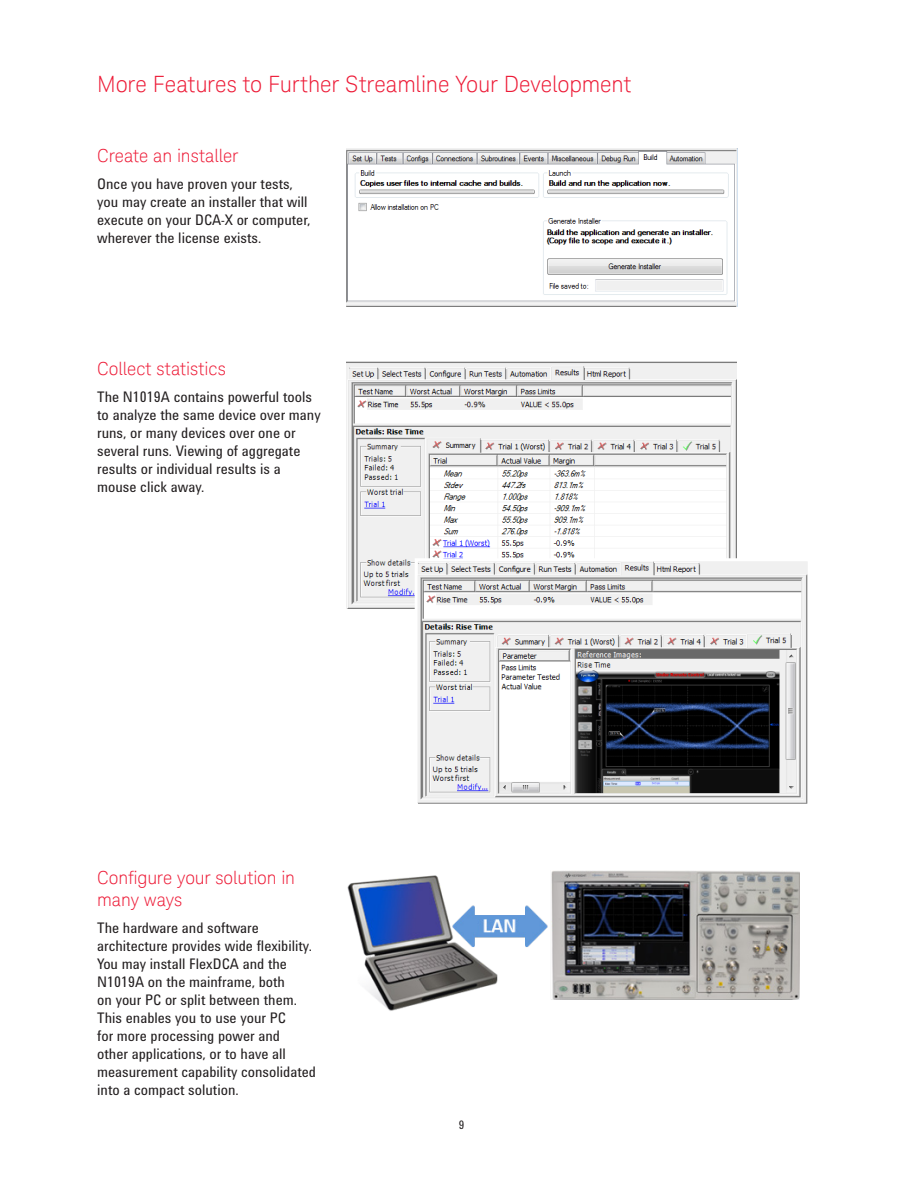
<style>
.page{position:relative;width:918px;height:1188px;background:#fff}
.page>*{position:absolute;margin:0;border:0;box-sizing:border-box;transform-origin:0 0}
.K_Heading_1{font:300 22.5px "Keysight Sans";letter-spacing:-.005em;color:#ed1a36}
.K_Heading_2{font:300 18px/22.5px "Keysight Sans";letter-spacing:-.005em;color:#ed1a36}
.Body_Text{font:15px/18px "Agilent Condensed CFF";color:#231f20}
.t1{font:12px "Agilent Condensed CFF";color:#231f20}
</style>
<div class="page">
<img style="left:347px;top:149px;width:390px;height:157px">
<img style="left:347px;top:871px;width:453px;height:140px">
<img style="left:347px;top:362px;width:390px;height:246px">
<svg style="left:413px;top:557px;width:395px;height:247px"></svg>
<p class="K_Heading_1" style="left:97px;top:71px;width:536px">More Features to Further Streamline Your Development</p>
<p class="K_Heading_2" style="left:97px;top:144px;width:143px">Create an installer</p>
<p class="Body_Text" style="left:97px;top:174px;width:215px">Once you have proven your tests, you may create an installer that will execute on your DCA-X or computer, wherever the license exists.</p>
<p class="K_Heading_2" style="left:97px;top:358px;width:130px">Collect statistics</p>
<p class="Body_Text" style="left:97px;top:387px;width:225px">The N1019A contains powerful tools to analyze the same device over many runs, or many devices over one or several runs. Viewing of aggregate results or individual results is a mouse click away.</p>
<p class="K_Heading_2" style="left:97px;top:866px;width:199px">Configure your solution in many ways</p>
<p class="Body_Text" style="left:97px;top:918px;width:220px">The hardware and software architecture provides wide flexibility.<br>You may install FlexDCA and the<br>N1019A on the mainframe, both<br>on your PC or split between them.<br>This enables you to use your PC<br>for more processing power and<br>other applications, or to have all measurement capability consolidated into a compact solution.</p>
<p class="t1" style="left:459px;top:1115px;width:7px">9</p>
</div>
